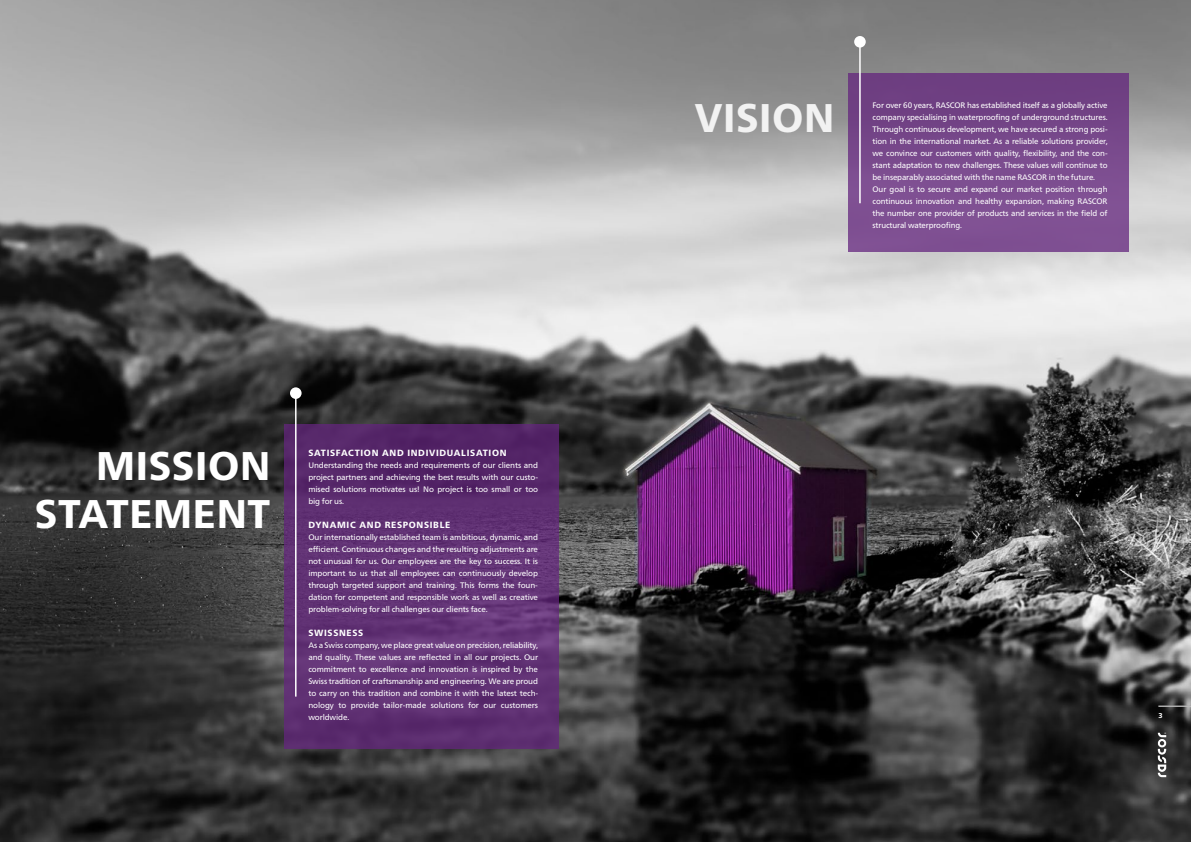
<style>
.page{position:relative;width:1191px;height:842px;background:#fff}
.page>*{position:absolute;margin:0;border:0;box-sizing:border-box;transform-origin:0 0}
.t1{font:800 40px/48px "Frutiger Neue LT Pro";letter-spacing:.015em;color:#fff;text-align:right}
.t2{font:800 40px "Frutiger Neue LT Pro";letter-spacing:.015em;color:#f2f2f2}
.t3{font:800 9px "Frutiger Neue LT Pro";letter-spacing:.075em;color:#fff}
.t4{font:8px/12px "Frutiger Neue LT Pro";letter-spacing:-.015em;color:#fff;text-align:justify}
.t5{font:800 7px "Frutiger Neue LT Pro";color:#fff}
.t6{font:2.1px "Arial";color:#fff}
</style>
<div class="page">
<img style="left:0;top:0;width:1191px;height:842px">
<svg style="left:284px;top:424px;width:275px;height:324px;fill:#5f3072"></svg>
<hr style="left:295px;top:393px;width:1px;height:304px;background:#fff">
<div style="left:290px;top:387px;width:11px;height:12px;background:#fff;border-radius:50%"></div>
<div style="left:848px;top:73px;width:280px;height:179px;background:linear-gradient(to right,#7a4b8d,#78498c)"></div>
<hr style="left:859px;top:42px;width:1px;height:161px;background:#fff">
<div style="left:854px;top:36px;width:11px;height:12px;background:#fff;border-radius:50%"></div>
<svg style="left:1157px;top:733px;width:9px;height:44px"></svg>
<hr style="left:1158px;top:706px;width:33px;height:1px;background:#fff">
<h1 class="t1" style="left:35px;top:442px;width:237px">MISSION<br>STATEMENT</h1>
<p class="t3" style="left:308px;top:447px;width:200px">SATISFACTION AND INDIVIDUALISATION</p>
<p class="t4" style="left:308px;top:459px;width:231px">Understanding the needs and requirements of our clients and project partners and achieving the best results with our custo&shy;mised solutions motivates us! No project is too small or too big for us.</p>
<p class="t3" style="left:308px;top:519px;width:144px">DYNAMIC AND RESPONSIBLE</p>
<p class="t4" style="left:308px;top:531px;width:231px">Our internationally established team is ambitious, dynamic, and efficient. Continuous changes and the resulting adjustments are not unusual for us. Our employees are the key to success. It is important to us that all employees can continuously develop through targeted support and training. This forms the foun&shy;dation for competent and responsible work as well as creative problem-solving for all challenges our clients face.</p>
<p class="t3" style="left:308px;top:627px;width:56px">SWISSNESS</p>
<p class="t4" style="left:308px;top:639px;width:231px">As a Swiss company, we place great value on precision, reliability, and quality. These values are reflected in all our projects. Our commitment to excellence and innovation is inspired by the Swiss tradition of craftsmanship and engineering. We are proud to carry on this tradition and combine it with the latest tech&shy;nology to provide tailor-made solutions for our customers worldwide.</p>
<h1 class="t2" style="left:695px;top:94px;width:141px">VISION</h1>
<p class="t4" style="left:872px;top:99px;width:237px;text-align:left">For over 60 years, RASCOR has established itself as a globally active company specialising in waterproofing of underground structures.<br>Through continuous development, we have secured a strong posi&shy;tion in the international market. As a reliable solutions provider, we convince our customers with quality, flexibility, and the con&shy;stant adaptation to new challenges. These values will continue to be inseparably associated with the name RASCOR in the future.<br>Our goal is to secure and expand our market position through continuous innovation and healthy expansion, making RASCOR the number one provider of products and services in the field of structural waterproofing.</p>
<p class="t5" style="left:1158px;top:711px;width:6px">3</p>
<p class="t6" style="left:1164px;top:734px;width:3px;rotate:-90deg">®</p>
</div>
